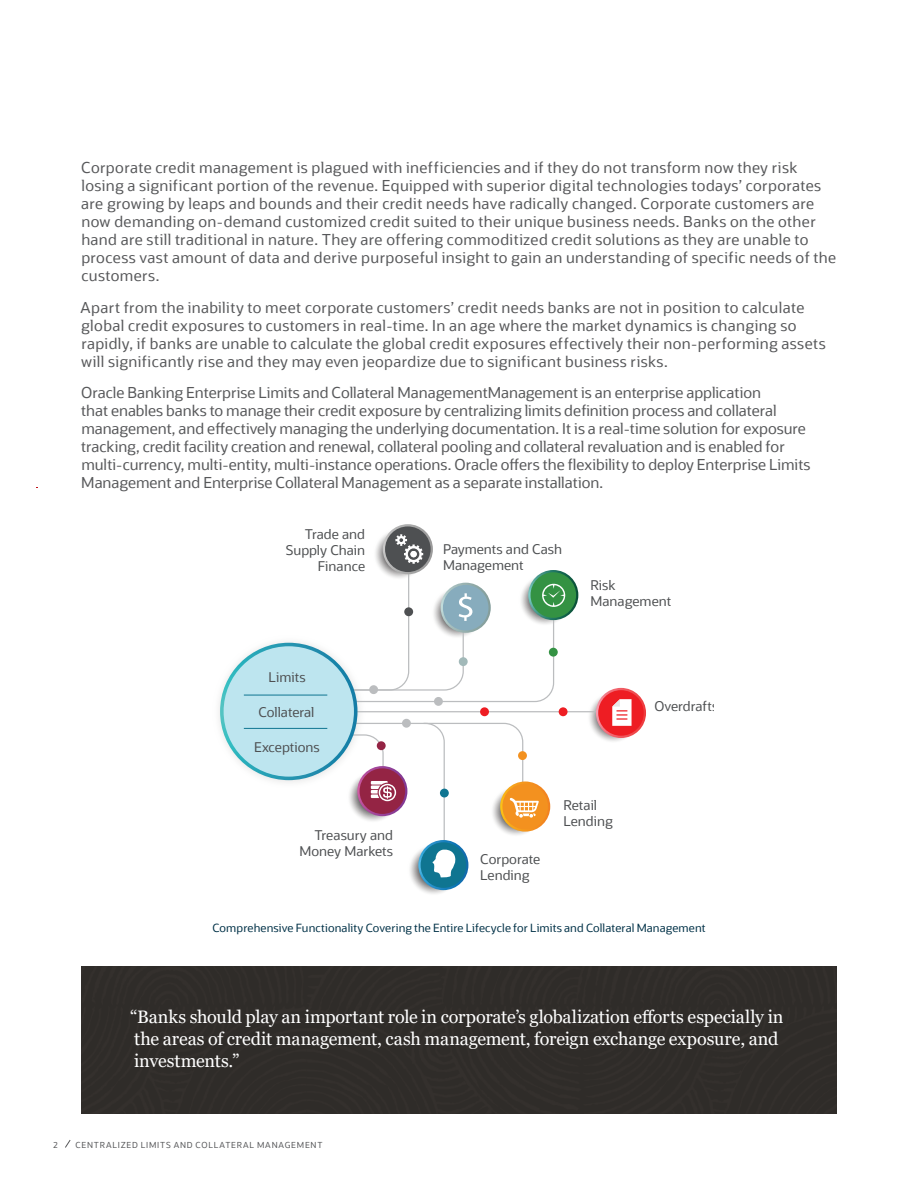
<style>
.page{position:relative;width:918px;height:1188px;background:#fff}
.page>*{position:absolute;margin:0;border:0;box-sizing:border-box;transform-origin:0 0}
.t1{font:18px/21.6px "Georgia";letter-spacing:-.01em;color:#fff}
.t2{font:15px/18px "Oracle Sans";letter-spacing:.02em;color:#57585a}
.t3{font:15px/18px "Oracle Sans";color:#57585a}
.t4{font:13.35px/16px "Oracle Sans";color:#4e5052}
.t5{font:11.25px "Oracle Sans";letter-spacing:.01em;color:#003147}
.t6{font:8.25px "Oracle Sans";letter-spacing:.095em;color:#57585a}
</style>
<div class="page">
<svg style="left:212px;top:635px;width:153px;height:153px"></svg>
<svg style="left:587px;top:691px;width:52px;height:52px"></svg>
<svg style="left:407px;top:843px;width:52px;height:53px"></svg>
<hr style="left:339px;top:711px;width:272px;height:1px;background:#bbbdbf">
<svg style="left:220px;top:643px;width:138px;height:137px"></svg>
<div style="left:224px;top:646px;width:130px;height:131px;background:#bde5ef;border-radius:50%"></div>
<svg style="left:418px;top:840px;width:50px;height:50px"></svg>
<div style="left:421px;top:842px;width:45px;height:46px;background:#0f7591;border-radius:50%"></div>
<svg style="left:500px;top:781px;width:50px;height:51px"></svg>
<div style="left:502px;top:784px;width:46px;height:45px;background:#f3911f;border-radius:50%"></div>
<svg style="left:596px;top:688px;width:50px;height:50px"></svg>
<div style="left:598px;top:690px;width:46px;height:46px;background:#ee1d23;border-radius:50%"></div>
<svg style="left:528px;top:570px;width:50px;height:50px"></svg>
<div style="left:531px;top:572px;width:45px;height:46px;background:#349243;border-radius:50%"></div>
<svg style="left:383px;top:524px;width:50px;height:50px"></svg>
<div style="left:385px;top:526px;width:46px;height:46px;background:#4e5052;border-radius:50%"></div>
<div style="left:402px;top:719px;width:9px;height:9px;background:#bbbdbf;border-radius:50%"></div>
<div style="left:480px;top:707px;width:9px;height:9px;background:#ee1d23;border-radius:50%"></div>
<div style="left:434px;top:697px;width:9px;height:9px;background:#bbbdbf;border-radius:50%"></div>
<div style="left:559px;top:707px;width:9px;height:9px;background:#ee1d23;border-radius:50%"></div>
<svg style="left:312px;top:534px;width:253px;height:169px"></svg>
<div style="left:410px;top:551px;width:7px;height:6px;background:#fff;border-radius:50%"></div>
<svg style="left:612px;top:699px;width:20px;height:27px"></svg>
<svg style="left:331px;top:722px;width:208px;height:156px"></svg>
<hr style="left:244px;top:695px;width:83px;height:1px;background:#0f7591">
<hr style="left:244px;top:728px;width:83px;height:1px;background:#0f7591">
<div style="left:81px;top:967px;width:756px;height:147px;background:#2f2c29"></div>
<svg style="left:65px;top:1140px;width:6px;height:8px"></svg>
<p class="t2" style="left:81px;top:159px;width:757px">Corporate credit management is plagued with inefficiencies and if they do not transform now they risk losing a significant portion of the revenue. Equipped with superior digital technologies todays’ corporates are growing by leaps and bounds and their credit needs have radically changed. Corporate customers are now demanding on-demand customized credit suited to their unique business needs. Banks on the other hand are still traditional in nature. They are offering commoditized credit solutions as they are unable to process vast amount of data and derive purposeful insight to gain an understanding of specific needs of the customers.</p>
<p class="t2" style="left:81px;top:298px;width:747px">Apart from the inability to meet corporate customers’ credit needs banks are not in position to calculate global credit exposures to customers in real-time. In an age where the market dynamics is changing so rapidly, if banks are unable to calculate the global credit exposures effectively their non-performing assets will significantly rise and they may even jeopardize due to significant business risks.</p>
<p class="t3" style="left:81px;top:384px;width:731px">Oracle Banking Enterprise Limits and Collateral ManagementManagement is an enterprise application<br>that enables banks to manage their credit exposure by centralizing limits definition process and collateral management, and effectively managing the underlying documentation. It is a real-time solution for exposure tracking, credit facility creation and renewal, collateral pooling and collateral revaluation and is enabled for multi-currency, multi-entity, multi-instance operations. Oracle offers the flexibility to deploy Enterprise Limits Management and Enterprise Collateral Management as a separate installation.</p>
<p class="t4" style="left:286px;top:526px;width:81px;text-align:right">Trade and<br>Supply Chain<br>Finance</p>
<p class="t4" style="left:269px;top:669px;width:38px">Limits</p>
<p class="t4" style="left:258px;top:705px;width:58px">Collateral</p>
<p class="t4" style="left:254px;top:739px;width:67px">Exceptions</p>
<p class="t4" style="left:299px;top:828px;width:95px;text-align:right">Treasury and<br>Money Markets</p>
<p class="t4" style="left:443px;top:542px;width:121px">Payments and Cash<br>Management</p>
<p class="t4" style="left:591px;top:577px;width:82px">Risk<br>Management</p>
<p class="t4" style="left:654px;top:698px;width:65px">Overdrafts</p>
<p class="t4" style="left:480px;top:851px;width:62px">Corporate<br>Lending</p>
<p class="t4" style="left:564px;top:797px;width:51px">Retail<br>Lending</p>
<p class="t5" style="left:212px;top:921px;width:495px">Comprehensive Functionality Covering the Entire Lifecycle for Limits and Collateral Management</p>
<p class="t1" style="left:130px;top:1007px;width:655px">“Banks should play an important role in corporate’s globalization efforts especially in the areas of credit management, cash management, foreign exchange exposure, and investments.”</p>
<p class="t6" style="left:53px;top:1140px;width:6px">2</p>
<p class="t6" style="left:76px;top:1140px;width:248px">CENTRALIZED LIMITS AND COLLATERAL MANAGEMENT</p>
</div>
